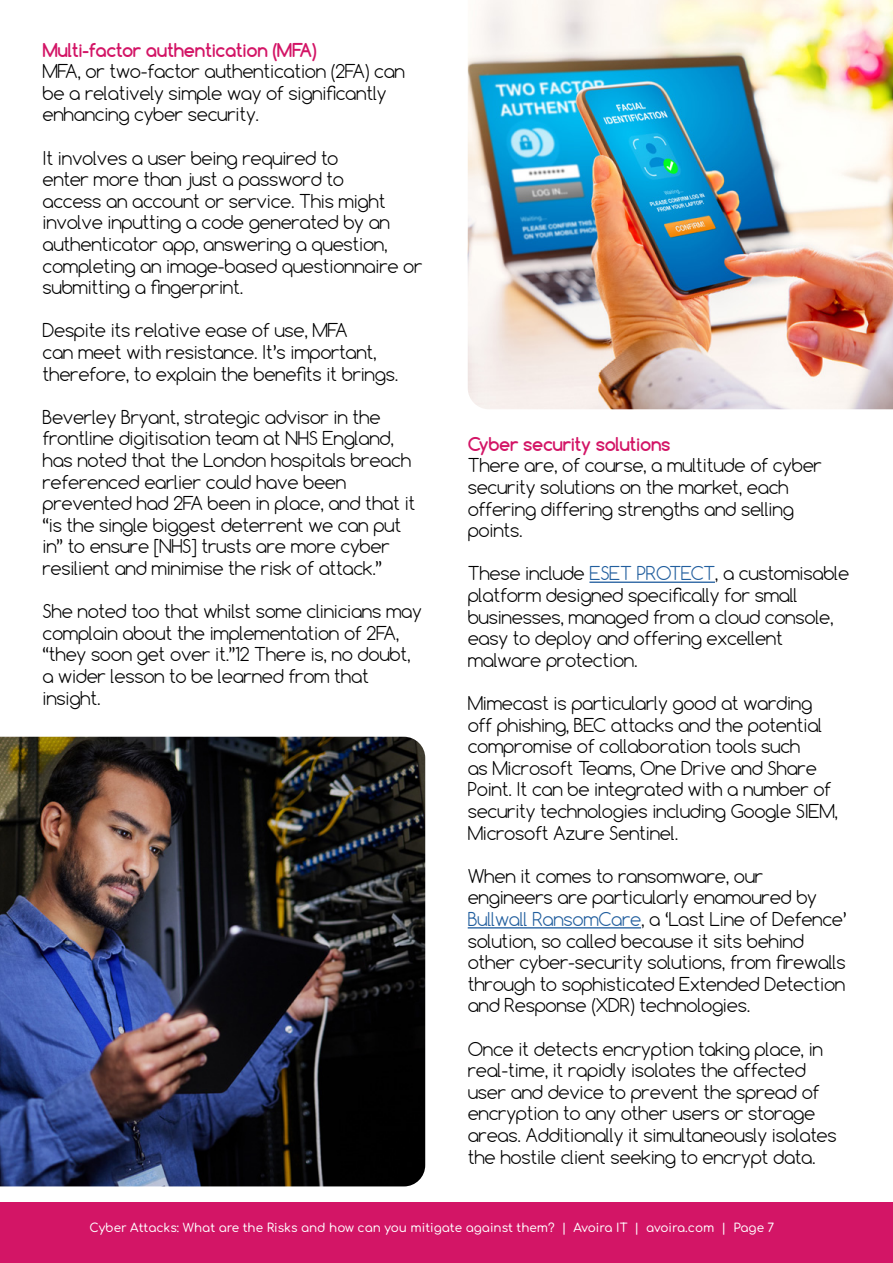
<style>
.page{position:relative;width:893px;height:1263px;background:#fff}
.page>*{position:absolute;margin:0;border:0;box-sizing:border-box;transform-origin:0 0}
.t1{font:300 18px/21.6px "Comfortaa";letter-spacing:-.02em;color:#000}
.t2{font:700 18px "Comfortaa";letter-spacing:-.02em;color:#d31566}
.t3{font:500 12px "Comfortaa";color:#fff}
.s1{color:#215e9e}
</style>
<div class="page">
<hr style="left:589px;top:581px;width:126px;height:2px;background:#215e9e">
<hr style="left:468px;top:927px;width:173px;height:1px;background:#215e9e">
<img style="left:0;top:737px;width:425px;height:449px">
<img style="left:468px;top:0;width:425px;height:409px">
<div style="left:0;top:1202px;width:893px;height:61px;background:#d31566"></div>
<p class="t2" style="left:43px;top:38px;width:276px">Multi-factor authentication (MFA)</p>
<p class="t1" style="left:43px;top:60px;width:364px">MFA, or two-factor authentication (2FA) can be a relatively simple way of significantly enhancing cyber security.</p>
<p class="t1" style="left:43px;top:147px;width:382px">It involves a user being required to<br>enter more than just a password to<br>access an account or service. This might involve inputting a code generated by an authenticator app, answering a question, completing an image-based questionnaire or submitting a fingerprint.</p>
<p class="t1" style="left:43px;top:320px;width:357px">Despite its relative ease of use, MFA<br>can meet with resistance. It’s important, therefore, to explain the benefits it brings.</p>
<p class="t1" style="left:43px;top:406px;width:375px">Beverley Bryant, strategic advisor in the frontline digitisation team at NHS England, has noted that the London hospitals breach referenced earlier could have been prevented had 2FA been in place, and that it “is the single biggest deterrent we can put in” to ensure [NHS] trusts are more cyber resilient and minimise the risk of attack.”</p>
<p class="t1" style="left:43px;top:600px;width:381px">She noted too that whilst some clinicians may complain about the implementation of 2FA, “they soon get over it.”12 There is, no doubt, a wider lesson to be learned from that insight.</p>
<p class="t2" style="left:468px;top:432px;width:204px">Cyber security solutions</p>
<p class="t1" style="left:468px;top:454px;width:356px">There are, of course, a multitude of cyber security solutions on the market, each offering differing strengths and selling points.</p>
<p class="t1" style="left:468px;top:562px;width:383px">These include <span class="s1">ESET PROTECT</span>, a customisable platform designed specifically for small businesses, managed from a cloud console, easy to deploy and offering excellent malware protection.</p>
<p class="t1" style="left:468px;top:692px;width:372px">Mimecast is particularly good at warding off phishing, BEC attacks and the potential compromise of collaboration tools such<br>as Microsoft Teams, One Drive and Share Point. It can be integrated with a number of security technologies including Google SIEM, Microsoft Azure Sentinel.</p>
<p class="t1" style="left:468px;top:865px;width:381px">When it comes to ransomware, our engineers are particularly enamoured by <span class="s1">Bullwall RansomCare</span>, a ‘Last Line of Defence’ solution, so called because it sits behind other cyber-security solutions, from firewalls through to sophisticated Extended Detection and Response (XDR) technologies.</p>
<p class="t1" style="left:468px;top:1038px;width:370px">Once it detects encryption taking place, in real-time, it rapidly isolates the affected user and device to prevent the spread of encryption to any other users or storage areas. Additionally it simultaneously isolates the hostile client seeking to encrypt data.</p>
<p class="t3" style="left:89px;top:1216px;width:686px">Cyber Attacks: What are the Risks and how can you mitigate against them? | Avoira IT | avoira.com | Page 7</p>
</div>
